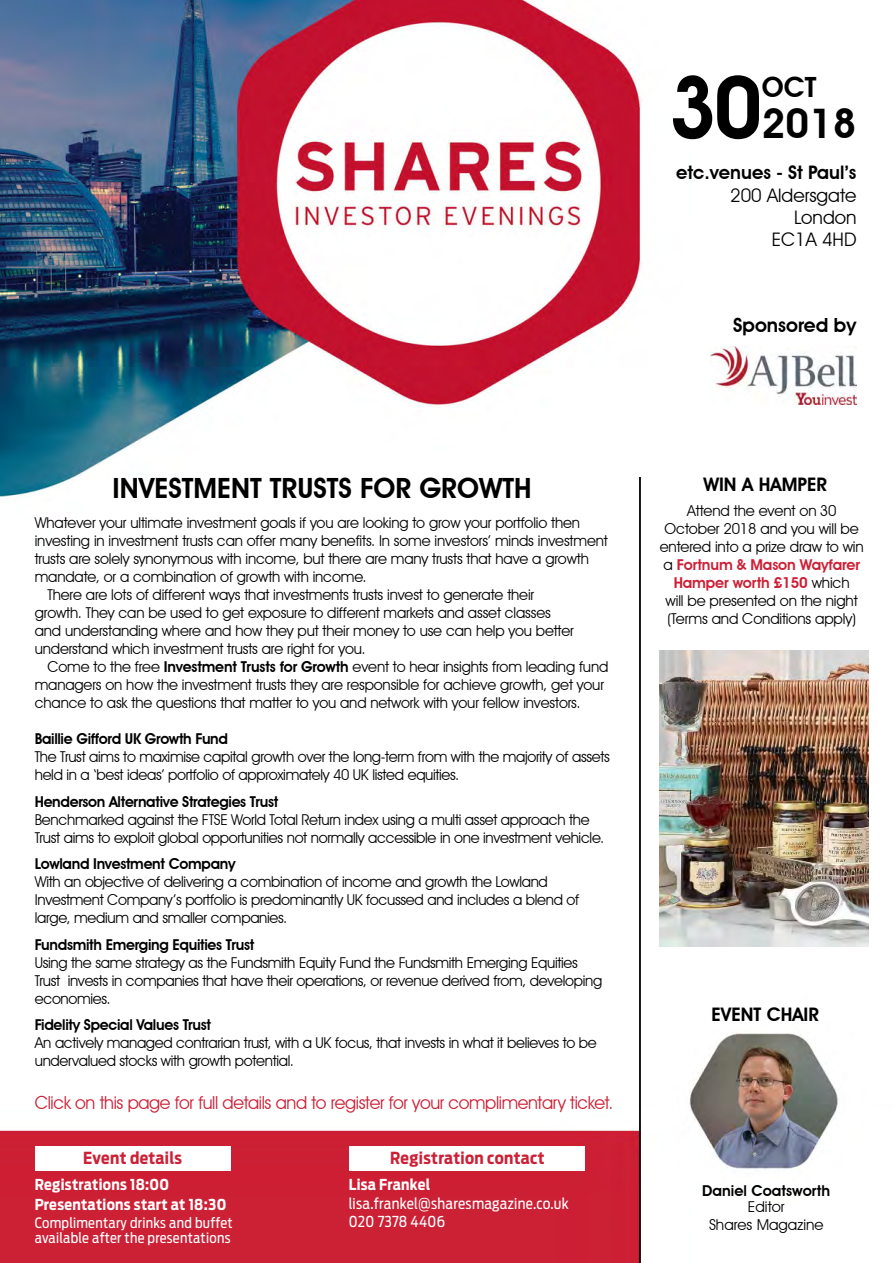
<style>
.page{position:relative;width:893px;height:1263px;background:#fff}
.page>*{position:absolute;margin:0;border:0;box-sizing:border-box;transform-origin:0 0}
.t1{font:600 86.4px "Avant Garde IT Cby BT";color:#000}
.t2{font:600 40.65px "Avant Garde IT Cby BT";color:#000}
.t3{font:600 27.9px "Avant Garde IT Cby BT";color:#000}
.t4{font:600 19.5px "Avant Garde IT Cby BT";color:#000}
.t5{font:600 18.6px "Avant Garde IT Cby BT";color:#000}
.t6{font:18.6px/22.4px "Avant Garde IT Cby BT";color:#000;text-align:right}
.t7{font:18px "Avant Garde IT Cby BT";letter-spacing:-.02em;color:#cd2036}
.t8{font:700 16.5px "Antenna Cond";letter-spacing:.02em;color:#cd2036}
.t9{font:15px/18px "Avant Garde IT Cby BT";letter-spacing:-.01em;color:#000}
.t10{font:600 15px "Avant Garde IT Cby BT";letter-spacing:-.02em;color:#000}
.t11{font:700 15px/19.2px "Antenna Cond";letter-spacing:.02em;color:#fff}
.t12{font:15px/18px "Antenna Cond";letter-spacing:.02em;color:#fff}
.t13{font:600 15px "Avant Garde IT Cby BT";color:#000}
.t14{font:14.25px/15px "Antenna Cond";letter-spacing:.02em;color:#fff}
.s1{font-weight:600}
.s2{font-weight:600;color:#cd2036}
</style>
<div class="page">
<img style="left:0;top:0;width:869px;height:1263px">
<hr style="left:639px;top:477px;width:2px;height:786px;background:#000">
<img style="left:660px;top:650px;width:208px;height:296px">
<div style="left:35px;top:1146px;width:195px;height:24px;background:#fff"></div>
<div style="left:349px;top:1146px;width:235px;height:24px;background:#fff"></div>
<img style="left:711px;top:347px;width:145px;height:57px">
<h1 class="t1" style="left:668px;top:55px;width:96px">30</h1>
<h3 class="t3" style="left:762px;top:70px;width:56px">OCT</h3>
<h2 class="t2" style="left:762px;top:100px;width:96px">2018</h2>
<p class="t5" style="left:676px;top:161px;width:182px">etc.venues - St Paul’s</p>
<p class="t6" style="left:730px;top:184px;width:128px">200 Aldersgate<br>London<br>EC1A 4HD</p>
<h3 class="t4" style="left:733px;top:313px;width:125px">Sponsored by</h3>
<h3 class="t3" style="left:113px;top:471px;width:421px">INVESTMENT TRUSTS FOR GROWTH</h3>
<p class="t9" style="left:35px;top:514px;width:547px">Whatever your ultimate investment goals if you are looking to grow your portfolio then</p>
<p class="t9" style="left:35px;top:532px;width:574px">investing in investment trusts can offer many benefits. In some investors’ minds investment</p>
<p class="t9" style="left:35px;top:550px;width:556px">trusts are solely synonymous with income, but there are many trusts that have a growth</p>
<p class="t9" style="left:35px;top:568px;width:333px">mandate, or a combination of growth with income.</p>
<p class="t9" style="left:48px;top:586px;width:488px">There are lots of different ways that investments trusts invest to generate their</p>
<p class="t9" style="left:35px;top:604px;width:518px">growth. They can be used to get exposure to different markets and asset classes</p>
<p class="t9" style="left:35px;top:622px;width:541px">and understanding where and how they put their money to use can help you better</p>
<p class="t9" style="left:35px;top:640px;width:332px">understand which investment trusts are right for you.</p>
<p class="t9" style="left:48px;top:658px;width:562px">Come to the free <span class="s1">Investment Trusts for Growth</span> event to hear insights from leading fund</p>
<p class="t9" style="left:35px;top:676px;width:571px">managers on how the investment trusts they are responsible for achieve growth, get your</p>
<p class="t9" style="left:35px;top:694px;width:547px">chance to ask the questions that matter to you and network with your fellow investors.</p>
<p class="t10" style="left:35px;top:730px;width:195px">Baillie Gifford UK Growth Fund</p>
<p class="t9" style="left:35px;top:748px;width:577px">The Trust aims to maximise capital growth over the long-term from with the majority of assets held in a ‘best ideas’ portfolio of approximately 40 UK listed equities.</p>
<p class="t10" style="left:35px;top:792px;width:245px">Henderson Alternative Strategies Trust</p>
<p class="t9" style="left:35px;top:810px;width:571px">Benchmarked against the FTSE World Total Return index using a multi asset approach the<br>Trust aims to exploit global opportunities not normally accessible in one investment vehicle.</p>
<p class="t10" style="left:35px;top:855px;width:202px">Lowland Investment Company</p>
<p class="t9" style="left:35px;top:873px;width:546px">With an objective of delivering a combination of income and growth the Lowland<br>Investment Company’s portfolio is predominantly UK focussed and includes a blend of large, medium and smaller companies.</p>
<p class="t10" style="left:35px;top:936px;width:221px">Fundsmith Emerging Equities Trust</p>
<p class="t9" style="left:35px;top:953px;width:569px">Using the same strategy as the Fundsmith Equity Fund the Fundsmith Emerging Equities<br>Trust invests in companies that have their operations, or revenue derived from, developing economies.</p>
<p class="t10" style="left:35px;top:1016px;width:178px">Fidelity Special Values Trust</p>
<p class="t9" style="left:35px;top:1034px;width:563px">An actively managed contrarian trust, with a UK focus, that invests in what it believes to be undervalued stocks with growth potential.</p>
<p class="t7" style="left:35px;top:1092px;width:580px">Click on this page for full details and to register for your complimentary ticket.</p>
<p class="t8" style="left:83px;top:1148px;width:100px">Event details</p>
<p class="t8" style="left:390px;top:1148px;width:156px">Registration contact</p>
<p class="t11" style="left:35px;top:1175px;width:193px">Registrations 18:00<br>Presentations start at 18:30</p>
<p class="t14" style="left:35px;top:1215px;width:199px">Complimentary drinks and buffet available after the presentations</p>
<p class="t11" style="left:349px;top:1175px;width:83px">Lisa Frankel</p>
<p class="t12" style="left:349px;top:1195px;width:222px">lisa.frankel@sharesmagazine.co.uk<br>020 7378 4406</p>
<p class="t5" style="left:703px;top:473px;width:125px">WIN A HAMPER</p>
<p class="t9" style="left:660px;top:501px;width:206px;text-align:center">Attend the event on 30<br>October 2018 and you will be entered into a prize draw to win a <span class="s2">Fortnum &amp; Mason Wayfarer<br>Hamper worth £150</span> which<br>will be presented on the night (Terms and Conditions apply)</p>
<p class="t5" style="left:711px;top:1003px;width:109px">EVENT CHAIR</p>
<p class="t13" style="left:702px;top:1181px;width:130px">Daniel Coatsworth</p>
<p class="t9" style="left:709px;top:1197px;width:116px;text-align:center">Editor<br>Shares Magazine</p>
</div>
